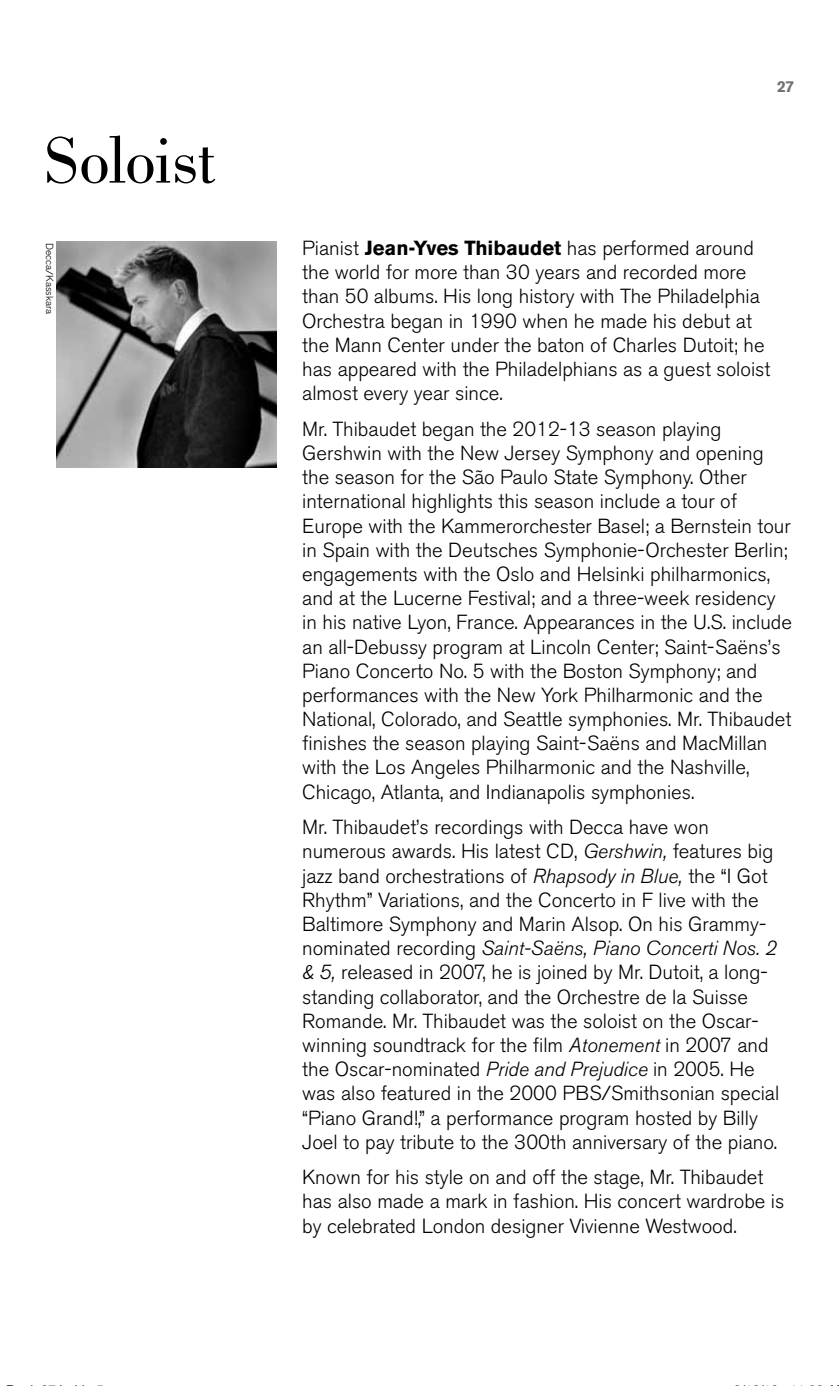
<style>
.page{position:relative;width:839px;height:1386px;background:#fff}
.page>*{position:absolute;margin:0;border:0;box-sizing:border-box;transform-origin:0 0}
.t1{font:67.5px "Bodoni";letter-spacing:-.015em;color:#000}
.t2{font:300 20.25px/24.1px "Akzidenz Grotesk BE";color:#000}
.t3{font:italic 300 20.25px "Akzidenz Grotesk BQ";color:#000}
.t4{font:700 15.75px "Akzidenz Grotesk BE";color:#717275}
.t5{font:300 10.12px "Akzidenz Grotesk BE";color:#000}
.s1{font-weight:700}
.s2{font-family:"Akzidenz Grotesk BQ";font-style:italic}
.s3{font-family:"Akzidenz Grotesk BE";font-style:normal}
</style>
<div class="page">
<img style="left:56px;top:242px;width:220px;height:225px">
<h1 class="t1" style="left:45px;top:123px;width:173px">Soloist</h1>
<p class="t5" style="left:55px;top:243px;width:73px;rotate:90deg">Decca/Kasskara</p>
<p class="t4" style="left:776px;top:77px;width:19px">27</p>
<p class="t2" style="left:302px;top:236px;width:469px">Pianist <span class="s1">Jean-Yves Thibaudet</span> has performed around the world for more than 30 years and recorded more than 50 albums. His long history with The Philadelphia Orchestra began in 1990 when he made his debut at the Mann Center under the baton of Charles Dutoit; he has appeared with the Philadelphians as a guest soloist almost every year since.</p>
<p class="t2" style="left:302px;top:417px;width:491px">Mr. Thibaudet began the 2012-13 season playing Gershwin with the New Jersey Symphony and opening the season for the São Paulo State Symphony. Other international highlights this season include a tour of Europe with the Kammerorchester Basel; a Bernstein tour in Spain with the Deutsches Symphonie-Orchester Berlin; engagements with the Oslo and Helsinki philharmonics, and at the Lucerne Festival; and a three-week residency in his native Lyon, France. Appearances in the U.S. include an all-Debussy program at Lincoln Center; Saint-Saëns’s Piano Concerto No. 5 with the Boston Symphony; and performances with the New York Philharmonic and the National, Colorado, and Seattle symphonies. Mr. Thibaudet finishes the season playing Saint-Saëns and MacMillan with the Los Angeles Philharmonic and the Nashville, Chicago, Atlanta, and Indianapolis symphonies.</p>
<p class="t2" style="left:302px;top:815px;width:472px">Mr. Thibaudet’s recordings with Decca have won numerous awards. His latest CD, <span class="s2">Gershwin,</span> features big jazz band orchestrations of <span class="s2">Rhapsody in Blue,</span> the “I Got Rhythm” Variations, and the Concerto in F live with the Baltimore Symphony and Marin Alsop. On his Grammy-</p>
<p class="t3" style="left:302px;top:936px;width:476px"><span class="s3">nominated recording</span> Saint-Saëns, Piano Concerti Nos. 2</p>
<p class="t2" style="left:302px;top:960px;width:478px"><span class="s2">&amp; 5,</span> released in 2007, he is joined by Mr. Dutoit, a long&shy;standing collaborator, and the Orchestre de la Suisse Romande. Mr. Thibaudet was the soloist on the Oscar&shy;winning soundtrack for the film <span class="s2">Atonement</span> in 2007 and the Oscar-nominated <span class="s2">Pride and Prejudice</span> in 2005. He was also featured in the 2000 PBS/Smithsonian special “Piano Grand!,” a performance program hosted by Billy Joel to pay tribute to the 300th anniversary of the piano.</p>
<p class="t2" style="left:302px;top:1165px;width:483px">Known for his style on and off the stage, Mr. Thibaudet has also made a mark in fashion. His concert wardrobe is by celebrated London designer Vivienne Westwood.</p>
</div>
